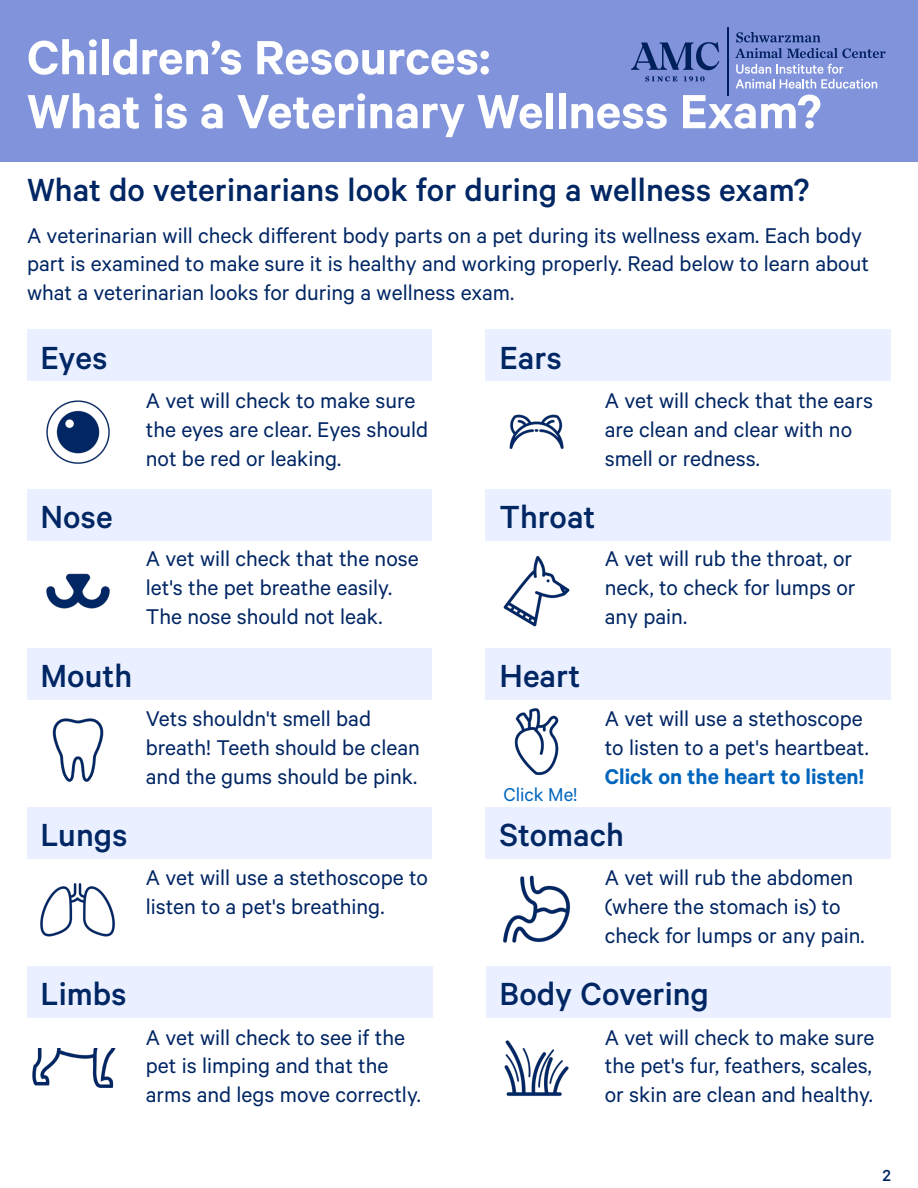
<style>
.page{position:relative;width:918px;height:1188px;background:#fff}
.page>*{position:absolute;margin:0;border:0;box-sizing:border-box;transform-origin:0 0}
.t1{font:600 54px "Calibre";color:#fff}
.CMYK_Navy_-_Content{font:500 36px "Calibre";color:#002664}
.CMYK_Navy_-_Bullet_T{font:24px/28.8px "Calibre";color:#002664}
.t2{font:21px "Calibre";color:#0065bd}
.t3{font:500 18px "Calibre";color:#002664}
.s1{font-weight:600;color:#0065bd}
</style>
<div class="page">
<div style="left:0;top:0;width:918px;height:162px;background:#8193db"></div>
<div style="left:27px;top:330px;width:405px;height:51px;background:#eaf0ff"></div>
<div style="left:486px;top:330px;width:405px;height:51px;background:#eaf0ff"></div>
<div style="left:27px;top:489px;width:405px;height:51px;background:#eaf0ff"></div>
<div style="left:486px;top:489px;width:405px;height:51px;background:#eaf0ff"></div>
<div style="left:27px;top:648px;width:405px;height:51px;background:#eaf0ff"></div>
<div style="left:486px;top:648px;width:405px;height:51px;background:#eaf0ff"></div>
<div style="left:27px;top:807px;width:405px;height:51px;background:#eaf0ff"></div>
<div style="left:486px;top:807px;width:405px;height:51px;background:#eaf0ff"></div>
<div style="left:27px;top:966px;width:405px;height:51px;background:#eaf0ff"></div>
<div style="left:486px;top:966px;width:405px;height:51px;background:#eaf0ff"></div>
<img style="left:46px;top:400px;width:64px;height:64px">
<img style="left:509px;top:414px;width:55px;height:35px">
<img style="left:27px;top:540px;width:101px;height:69px">
<img style="left:486px;top:540px;width:101px;height:87px">
<img style="left:27px;top:699px;width:101px;height:83px">
<img style="left:27px;top:858px;width:101px;height:79px">
<img style="left:486px;top:858px;width:101px;height:85px">
<img style="left:32px;top:1048px;width:84px;height:39px">
<img style="left:486px;top:1017px;width:101px;height:79px">
<img style="left:486px;top:699px;width:101px;height:77px">
<hr style="left:727px;top:27px;width:2px;height:69px;background:#00205b">
<svg style="left:736px;top:64px;width:141px;height:25px"></svg>
<svg style="left:645px;top:76px;width:32px;height:5px"></svg>
<svg style="left:684px;top:76px;width:21px;height:5px"></svg>
<svg style="left:631px;top:42px;width:88px;height:28px"></svg>
<svg style="left:735px;top:32px;width:150px;height:26px"></svg>
<p class="t1" style="left:27px;top:25px;width:465px">Children’s Resources:</p>
<p class="t1" style="left:27px;top:79px;width:796px">What is a Veterinary Wellness Exam?</p>
<p class="CMYK_Navy_-_Content" style="left:27px;top:169px;width:784px">What do veterinarians look for during a wellness exam?</p>
<p class="CMYK_Navy_-_Bullet_T" style="left:27px;top:220px;width:844px">A veterinarian will check different body parts on a pet during its wellness exam. Each body part is examined to make sure it is healthy and working properly. Read below to learn about what a veterinarian looks for during a wellness exam.</p>
<p class="CMYK_Navy_-_Content" style="left:40px;top:337px;width:68px">Eyes</p>
<p class="CMYK_Navy_-_Content" style="left:499px;top:337px;width:64px">Ears</p>
<p class="CMYK_Navy_-_Bullet_T" style="left:146px;top:386px;width:284px">A vet will check to make sure the eyes are clear. Eyes should not be red or leaking.</p>
<p class="CMYK_Navy_-_Bullet_T" style="left:605px;top:386px;width:270px">A vet will check that the ears are clean and clear with no smell or redness.</p>
<p class="CMYK_Navy_-_Content" style="left:40px;top:496px;width:74px">Nose</p>
<p class="CMYK_Navy_-_Content" style="left:499px;top:496px;width:97px">Throat</p>
<p class="CMYK_Navy_-_Bullet_T" style="left:146px;top:543px;width:274px">A vet will check that the nose let's the pet breathe easily.<br>The nose should not leak.</p>
<p class="CMYK_Navy_-_Bullet_T" style="left:605px;top:543px;width:252px">A vet will rub the throat, or neck, to check for lumps or any pain.</p>
<p class="CMYK_Navy_-_Content" style="left:40px;top:655px;width:93px">Mouth</p>
<p class="CMYK_Navy_-_Content" style="left:499px;top:655px;width:82px">Heart</p>
<p class="CMYK_Navy_-_Bullet_T" style="left:146px;top:704px;width:276px">Vets shouldn't smell bad breath! Teeth should be clean and the gums should be pink.</p>
<p class="t2" style="left:503px;top:782px;width:76px">Click Me!</p>
<p class="CMYK_Navy_-_Bullet_T" style="left:605px;top:704px;width:266px">A vet will use a stethoscope to listen to a pet's heartbeat.<br><span class="s1">Click on the heart to listen!</span></p>
<p class="CMYK_Navy_-_Content" style="left:40px;top:814px;width:89px">Lungs</p>
<p class="CMYK_Navy_-_Content" style="left:499px;top:814px;width:126px">Stomach</p>
<p class="CMYK_Navy_-_Bullet_T" style="left:146px;top:863px;width:284px">A vet will use a stethoscope to listen to a pet's breathing.</p>
<p class="CMYK_Navy_-_Bullet_T" style="left:605px;top:863px;width:261px">A vet will rub the abdomen (where the stomach is) to check for lumps or any pain.</p>
<p class="CMYK_Navy_-_Content" style="left:40px;top:973px;width:88px">Limbs</p>
<p class="CMYK_Navy_-_Content" style="left:499px;top:973px;width:211px">Body Covering</p>
<p class="CMYK_Navy_-_Bullet_T" style="left:146px;top:1022px;width:277px">A vet will check to see if the pet is limping and that the arms and legs move correctly.</p>
<p class="CMYK_Navy_-_Bullet_T" style="left:605px;top:1022px;width:271px;text-align:justify">A vet will check to make sure the pet's fur, feathers, scales, or skin are clean and healthy.</p>
<p class="t3" style="left:883px;top:1164px;width:10px">2</p>
</div>
